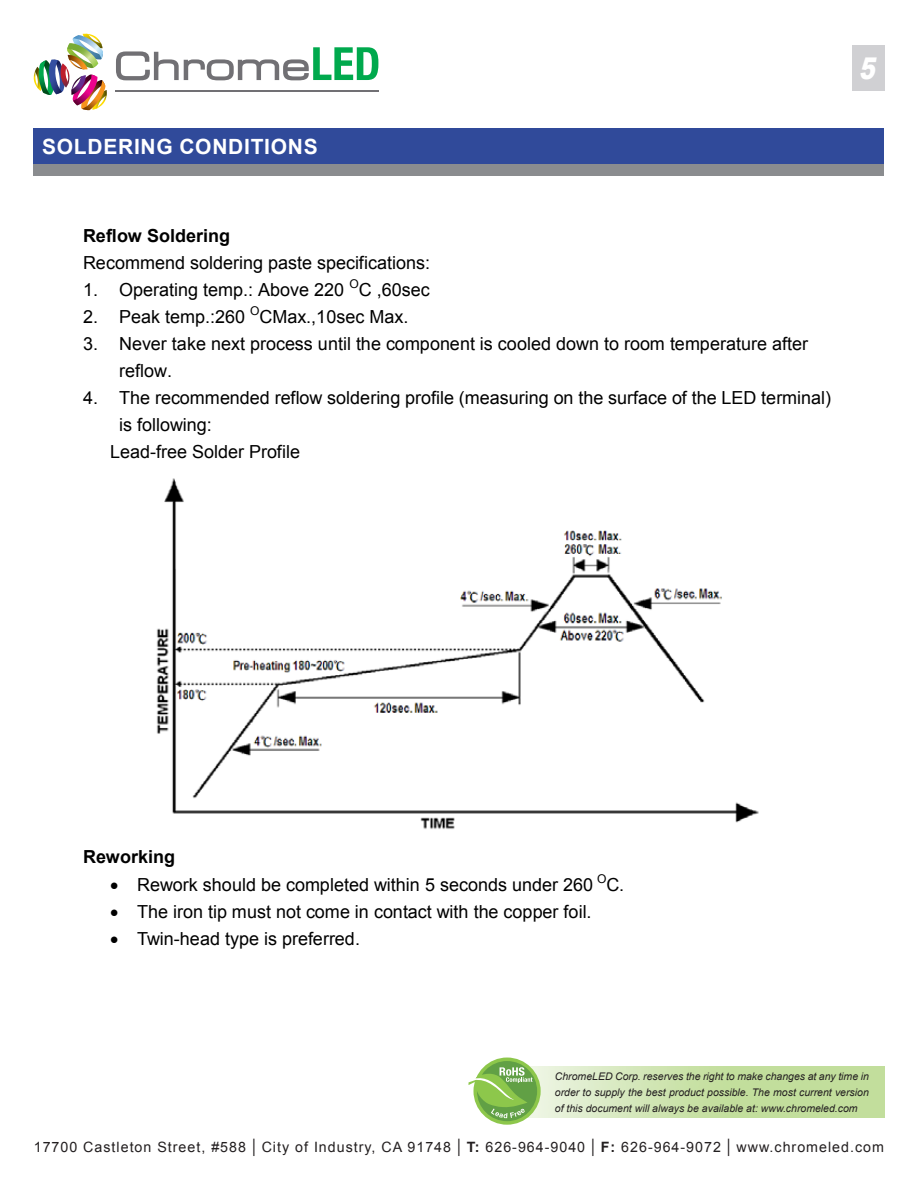
<style>
.page{position:relative;width:918px;height:1188px;background:#fff}
.page>*{position:absolute;margin:0;border:0;box-sizing:border-box;transform-origin:0 0}
.t1{font:italic 900 30px "Arial";color:#fff;scale:.8 1}
.t2{font:700 21px "Arial";color:#fff}
.t3{font:18px/27px "Arial";color:#000}
.t4{font:700 18px "Arial";color:#000}
.t5{font:14.25px "Arial";letter-spacing:.07em;color:#231f20}
.t6{font:12px "Arial";color:#000}
.t7{font:italic 10.5px/15.8px "Arial";color:#231f20;text-align:justify}
.s1{font-size:18.6px}
.s2{font-weight:700}
</style>
<div class="page">
<img style="left:34px;top:34px;width:73px;height:76px">
<hr style="left:115px;top:90px;width:263px;height:2px;background:#717074">
<svg style="left:116px;top:47px;width:262px;height:33px"></svg>
<svg style="left:473px;top:1058px;width:68px;height:67px"></svg>
<div style="left:477px;top:1061px;width:60px;height:60px;background:#61a045;border-radius:50%"></div>
<svg style="left:469px;top:1067px;width:64px;height:51px"></svg>
<div style="left:852px;top:45px;width:32px;height:46px;background:#d0d0d3"></div>
<div style="left:34px;top:128px;width:850px;height:37px;background:#304a9a"></div>
<div style="left:34px;top:164px;width:850px;height:12px;background:#8a8c8f"></div>
<img style="left:156px;top:478px;width:603px;height:351px">
<p class="t2" style="left:42px;top:131px;width:16px">soldering</p>
<p class="t2" style="left:179px;top:131px;width:15px">conditions</p>
<h1 class="t1" style="left:859px;top:46px;width:31px">5</h1>
<p class="t4" style="left:83px;top:223px;width:149px">Reflow Soldering</p>
<p class="t3" style="left:83px;top:249px;width:349px">Recommend soldering paste specifications:</p>
<p class="t3" style="left:83px;top:276px;width:263px">1. Operating temp.: Above 220</p>
<p class="t6" style="left:349px;top:275px;width:11px">O</p>
<p class="t3" style="left:359px;top:276px;width:73px">C ,60sec</p>
<p class="t3" style="left:83px;top:303px;width:164px">2. Peak temp.:260</p>
<p class="t6" style="left:250px;top:302px;width:11px">O</p>
<p class="t3" style="left:260px;top:303px;width:150px">CMax.,10sec Max.</p>
<p class="t3" style="left:119px;top:330px;width:691px;text-indent:-36px">3. Never take next process until the component is cooled down to room temperature after reflow.</p>
<p class="t3" style="left:83px;top:384px;width:750px">4. The recommended reflow soldering profile (measuring on the surface of the LED terminal)</p>
<p class="t3" style="left:119px;top:411px;width:94px">is following:</p>
<p class="t3" style="left:110px;top:438px;width:192px">Lead-free Solder Profile</p>
<p class="t4" style="left:83px;top:844px;width:94px">Reworking</p>
<p class="t3" style="left:110px;top:871px;width:485px">• Rework should be completed within 5 seconds under 260</p>
<p class="t6" style="left:597px;top:870px;width:11px">O</p>
<p class="t3" style="left:606px;top:871px;width:19px">C.</p>
<p class="t3" style="left:110px;top:898px;width:483px">• The iron tip must not come in contact with the copper foil.</p>
<p class="t3" style="left:110px;top:925px;width:252px">• Twin-head type is preferred.</p>
<p class="t7" style="left:555px;top:1069px;width:316px">ChromeLED Corp. reserves the right to make changes at any time in order to supply the best product possible. The most current version of this document will always be available at: www.chromeled.com</p>
<p class="t5" style="left:34px;top:1137px;width:852px">17700 Castleton Street, #588 <span class="s1">|</span> City of Industry, CA 91748 <span class="s1">|</span> <span class="s2">T:</span> 626-964-9040 <span class="s1">|</span> <span class="s2">F:</span> 626-964-9072 <span class="s1">|</span> www.chromeled.com</p>
</div>
